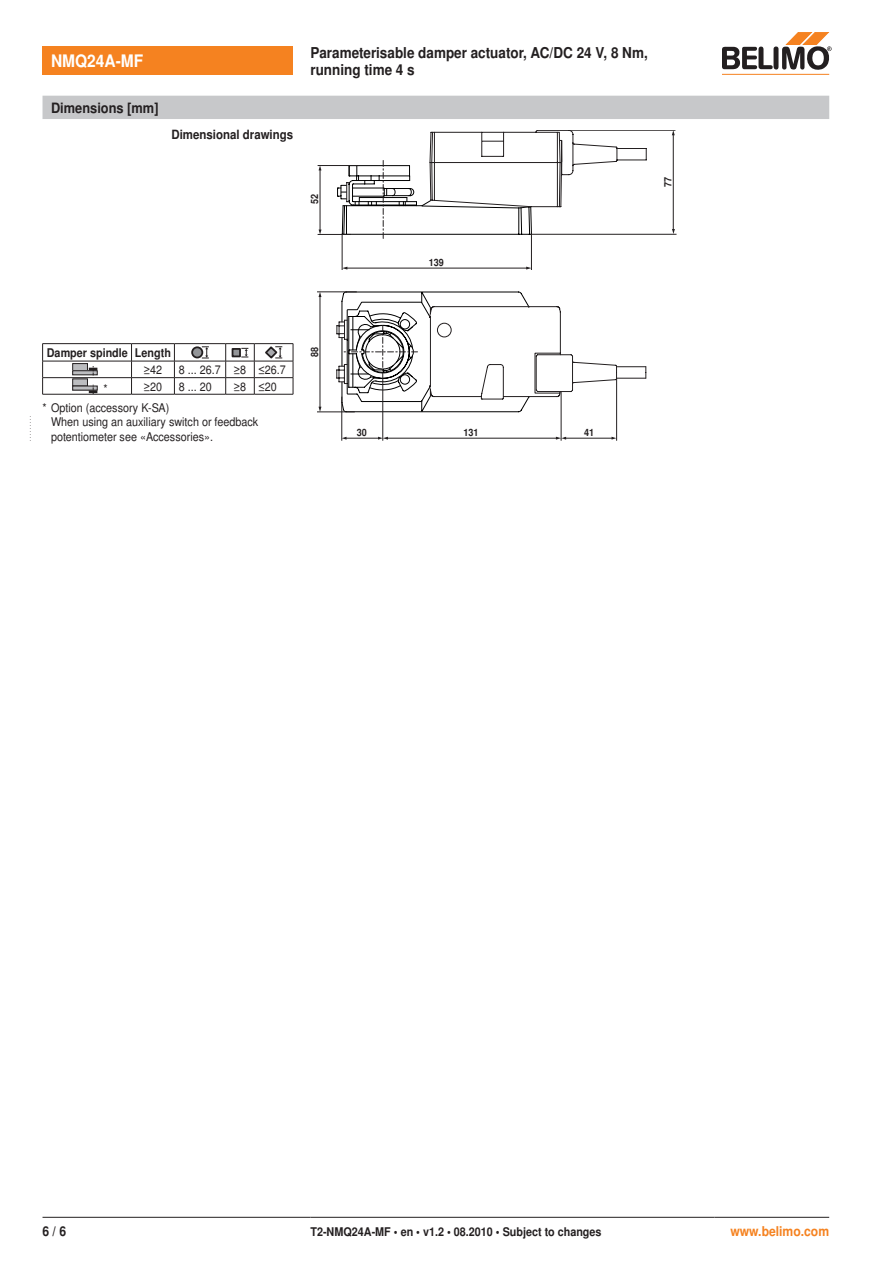
<style>
.page{position:relative;width:893px;height:1263px;background:#fff}
.page>*{position:absolute;margin:0;border:0;box-sizing:border-box;transform-origin:0 0}
.Überschrift_2_invers{font:700 17.25px "Nimbus Sans BEL";color:#fff;scale:.9 1}
.Überschrift_2{font:700 15px/16.5px "Nimbus Sans BEL";color:#231f20;scale:.9 1}
.Überschrift_Kapitel{font:700 14.25px "Nimbus Sans BEL";color:#231f20;scale:.9 1}
.www_rechts{font:700 13.5px "Nimbus Sans BEL";color:#f58220;scale:.9 1}
.Zahl_Seite_links{font:700 13.5px "Nimbus Sans BEL";color:#231f20;scale:.9 1}
.Marginalien{font:700 12.75px "Nimbus Sans BEL";color:#231f20;scale:.9 1}
.t1{font:12px/14.4px "Nimbus Sans BEL";color:#231f20;scale:.9 1}
.Lauftext_8{font:700 12px/17.7px "Nimbus Sans BEL";color:#231f20;scale:.9 1}
.t2{font:700 10.05px "Nimbus Sans BEL";color:#231f20;scale:.9 1}
.Korrekturen{font:6px "Nimbus Sans BEL";color:#231f20;scale:.9 1}
.s1{font-weight:400}
</style>
<div class="page">
<div style="left:43px;top:47px;width:250px;height:28px;background:#f58220"></div>
<hr style="left:723px;top:74px;width:106px;height:1px;background:#f58220">
<svg style="left:723px;top:33px;width:109px;height:37px"></svg>
<hr style="left:43px;top:1217px;width:267px;height:1px;background:#231f20">
<hr style="left:310px;top:1217px;width:404px;height:1px;background:#231f20">
<hr style="left:714px;top:1217px;width:115px;height:1px;background:#231f20">
<div style="left:43px;top:96px;width:786px;height:23px;background:#c7c8ca"></div>
<hr style="left:568px;top:130px;width:107px;height:1px;background:#231f20">
<hr style="left:531px;top:234px;width:145px;height:1px;background:#231f20">
<hr style="left:673px;top:134px;width:1px;height:96px;background:#231f20">
<svg style="left:672px;top:130px;width:3px;height:5px"></svg>
<svg style="left:672px;top:229px;width:3px;height:5px"></svg>
<hr style="left:318px;top:165px;width:41px;height:1px;background:#231f20">
<hr style="left:318px;top:234px;width:33px;height:1px;background:#231f20">
<hr style="left:320px;top:169px;width:1px;height:62px;background:#231f20">
<hr style="left:342px;top:234px;width:1px;height:36px;background:#231f20">
<hr style="left:531px;top:234px;width:1px;height:36px;background:#231f20">
<hr style="left:346px;top:268px;width:182px;height:1px;background:#231f20">
<svg style="left:526px;top:267px;width:5px;height:3px"></svg>
<svg style="left:342px;top:267px;width:5px;height:3px"></svg>
<svg style="left:337px;top:130px;width:310px;height:108px"></svg>
<hr style="left:42px;top:343px;width:90px;height:1px;background:#231f20">
<hr style="left:132px;top:343px;width:42px;height:1px;background:#231f20">
<hr style="left:174px;top:343px;width:52px;height:1px;background:#231f20">
<hr style="left:254px;top:343px;width:39px;height:1px;background:#231f20">
<hr style="left:42px;top:361px;width:90px;height:1px;background:#231f20">
<hr style="left:132px;top:361px;width:42px;height:1px;background:#231f20">
<hr style="left:174px;top:361px;width:52px;height:1px;background:#231f20">
<hr style="left:254px;top:361px;width:39px;height:1px;background:#231f20">
<hr style="left:42px;top:377px;width:90px;height:1px;background:#231f20">
<svg style="left:42px;top:344px;width:1px;height:50px"></svg>
<hr style="left:132px;top:377px;width:42px;height:1px;background:#231f20">
<svg style="left:131px;top:344px;width:1px;height:50px"></svg>
<hr style="left:174px;top:377px;width:52px;height:1px;background:#231f20">
<svg style="left:174px;top:344px;width:1px;height:50px"></svg>
<hr style="left:254px;top:377px;width:39px;height:1px;background:#231f20">
<svg style="left:293px;top:344px;width:1px;height:50px"></svg>
<hr style="left:42px;top:394px;width:90px;height:1px;background:#231f20">
<hr style="left:132px;top:394px;width:42px;height:1px;background:#231f20">
<hr style="left:174px;top:394px;width:52px;height:1px;background:#231f20">
<hr style="left:254px;top:394px;width:39px;height:1px;background:#231f20">
<div style="left:192px;top:347px;width:10px;height:10px;background:#939598;border-radius:50%"></div>
<div style="left:191px;top:346px;width:12px;height:12px;border:2px solid #231f20;border-radius:50%"></div>
<svg style="left:202px;top:346px;width:7px;height:12px"></svg>
<svg style="left:225px;top:343px;width:30px;height:52px"></svg>
<div style="left:233px;top:349px;width:7px;height:7px;background:#939598"></div>
<div style="left:232px;top:348px;width:9px;height:9px;border:2px solid #231f20"></div>
<svg style="left:265px;top:346px;width:17px;height:12px"></svg>
<div style="left:73px;top:364px;width:14px;height:7px;background:#bcbdc0"></div>
<div style="left:72px;top:363px;width:16px;height:8px;border:1px solid #231f20"></div>
<hr style="left:73px;top:371px;width:24px;height:4px;background:#bcbdc0">
<div style="left:72px;top:370px;width:26px;height:5px;border:1px solid #231f20"></div>
<svg style="left:89px;top:366px;width:8px;height:9px"></svg>
<div style="left:73px;top:379px;width:14px;height:7px;background:#bcbdc0"></div>
<div style="left:72px;top:379px;width:16px;height:7px;border:1px solid #231f20"></div>
<svg style="left:89px;top:385px;width:8px;height:8px"></svg>
<hr style="left:317px;top:292px;width:40px;height:1px;background:#231f20">
<hr style="left:317px;top:412px;width:38px;height:1px;background:#231f20">
<hr style="left:320px;top:296px;width:1px;height:111px;background:#231f20">
<hr style="left:341px;top:397px;width:1px;height:44px;background:#231f20">
<hr style="left:382px;top:379px;width:1px;height:62px;background:#231f20">
<hr style="left:561px;top:391px;width:1px;height:50px;background:#231f20">
<hr style="left:616px;top:378px;width:1px;height:63px;background:#231f20">
<hr style="left:345px;top:438px;width:35px;height:1px;background:#231f20">
<hr style="left:386px;top:438px;width:172px;height:1px;background:#231f20">
<hr style="left:564px;top:438px;width:49px;height:1px;background:#231f20">
<svg style="left:378px;top:437px;width:10px;height:3px"></svg>
<svg style="left:556px;top:437px;width:10px;height:3px"></svg>
<svg style="left:336px;top:292px;width:310px;height:121px"></svg>
<p class="Überschrift_2_invers" style="left:51px;top:51px;width:104px">NMQ24A-MF</p>
<p class="Überschrift_2" style="left:310px;top:45px;width:376px">Parameterisable damper actuator, AC/DC 24 V, 8 Nm, running time 4 s</p>
<p class="Überschrift_Kapitel" style="left:51px;top:99px;width:121px">Dimensions [mm]</p>
<p class="Marginalien" style="left:171px;top:127px;width:137px">Dimensional drawings</p>
<p class="t2" style="left:308px;top:204px;width:13px;rotate:-90deg">52</p>
<p class="t2" style="left:661px;top:187px;width:13px;rotate:-90deg">77</p>
<p class="t2" style="left:429px;top:256px;width:18px">139</p>
<p class="Korrekturen" style="left:30px;top:411px;width:3px">.</p>
<p class="Korrekturen" style="left:30px;top:414px;width:3px">.</p>
<p class="Korrekturen" style="left:30px;top:417px;width:3px">.</p>
<p class="Korrekturen" style="left:30px;top:420px;width:3px">.</p>
<p class="Korrekturen" style="left:30px;top:423px;width:3px">.</p>
<p class="Korrekturen" style="left:30px;top:426px;width:3px">.</p>
<p class="Korrekturen" style="left:30px;top:429px;width:3px">.</p>
<p class="Korrekturen" style="left:30px;top:432px;width:3px">.</p>
<p class="Korrekturen" style="left:30px;top:435px;width:3px">.</p>
<p class="Lauftext_8" style="left:144px;top:344px;width:32px;text-indent:-97px">Damper spindle Length <span class="s1">≥42</span></p>
<p class="t1" style="left:179px;top:363px;width:121px">8 ... 26.7 ≥8 ≤26.7</p>
<p class="t1" style="left:104px;top:382px;width:6px">*</p>
<p class="t1" style="left:144px;top:380px;width:22px">≥20</p>
<p class="t1" style="left:179px;top:380px;width:38px">8 ... 20</p>
<p class="t1" style="left:234px;top:380px;width:49px">≥8 ≤20</p>
<p class="t1" style="left:51px;top:401px;width:232px;text-indent:-9px">* Option (accessory K-SA)<br>When using an auxiliary switch or feedback potentiometer see «Accessories».</p>
<p class="t2" style="left:308px;top:357px;width:13px;rotate:-90deg">88</p>
<p class="t2" style="left:357px;top:426px;width:13px">30</p>
<p class="t2" style="left:463px;top:426px;width:18px">131</p>
<p class="t2" style="left:584px;top:426px;width:13px">41</p>
<p class="Zahl_Seite_links" style="left:53px;top:1223px;width:16px">/ 6</p>
<p class="Lauftext_8" style="left:310px;top:1223px;width:325px">T2-NMQ24A-MF • en • v1.2 • 08.2010 • Subject to changes</p>
<p class="www_rechts" style="left:730px;top:1223px;width:111px">www.belimo.com</p>
</div>
